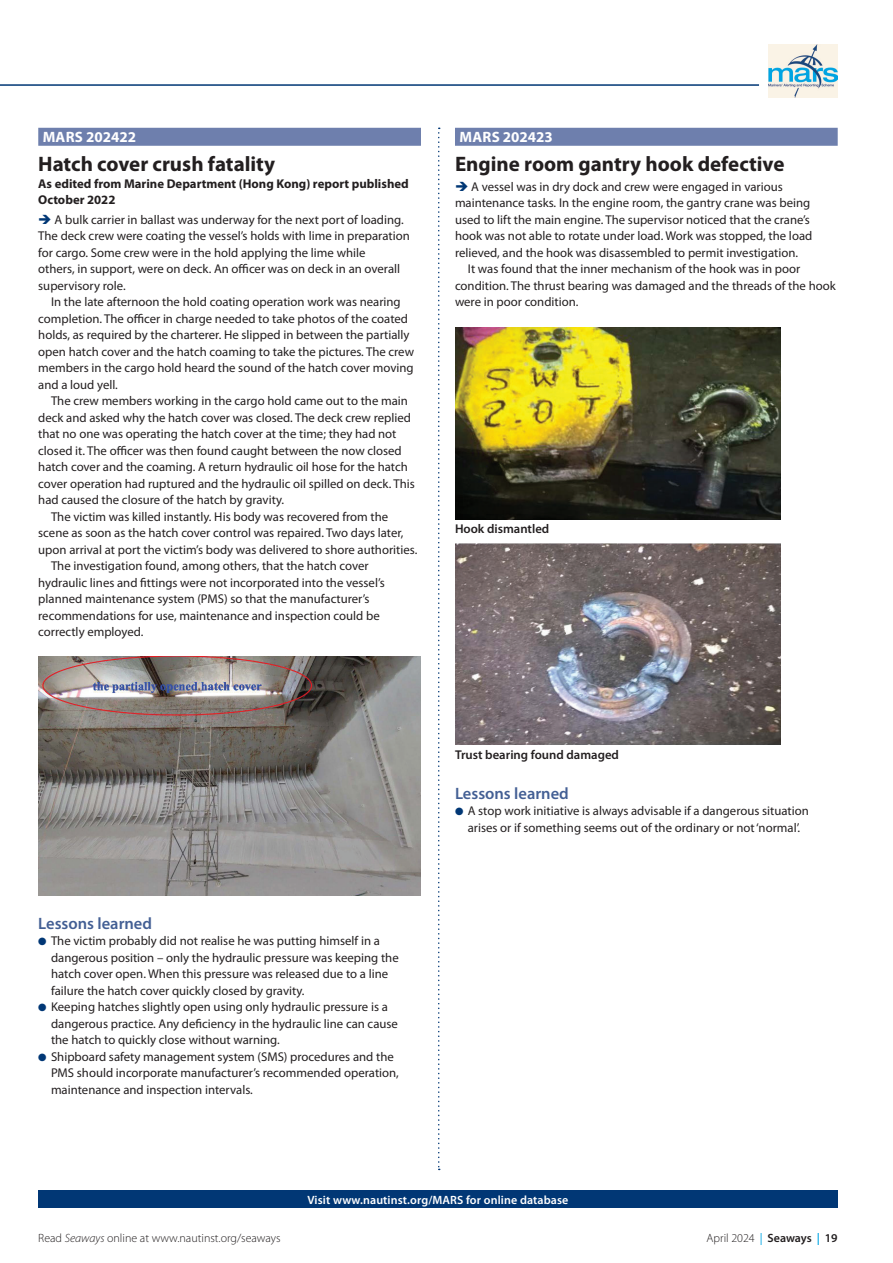
<style>
.page{position:relative;width:893px;height:1263px;background:#fff}
.page>*{position:absolute;margin:0;border:0;box-sizing:border-box;transform-origin:0 0}
.t1{font:700 21px "Myriad Pro";color:#231f20}
.t2{font:600 16.5px "Myriad Pro";color:#435f94}
.t3{font:700 15px "Myriad Pro";color:#fff}
.t4{font:12.75px/16.5px "Myriad Pro";color:#231f20}
.t5{font:700 12.75px/16.5px "Myriad Pro";color:#231f20}
.t6{font:600 12.75px "Myriad Pro";color:#231f20}
.t7{font:300 12px "Myriad Pro";color:#231f20}
.t8{font:600 12px "Myriad Pro";letter-spacing:.01em;color:#fff}
.s1{color:#013775}
.s2{font-style:italic}
.s3{font-weight:400;color:#00a5e3}
.s4{font-weight:600}
.s5{font-weight:600;color:#00a5e3}
</style>
<div class="page">
<hr style="left:0;top:84px;width:759px;height:2px;background:#013775">
<img style="left:768px;top:44px;width:70px;height:54px">
<svg style="left:438px;top:128px;width:2px;height:1042px"></svg>
<div style="left:455px;top:128px;width:383px;height:18px;background:#6e7fad"></div>
<div style="left:38px;top:128px;width:383px;height:18px;background:#6e7fad"></div>
<div style="left:38px;top:1191px;width:800px;height:17px;background:#013775"></div>
<img style="left:38px;top:656px;width:383px;height:240px">
<img style="left:455px;top:327px;width:326px;height:192px">
<img style="left:455px;top:544px;width:326px;height:200px">
<p class="t3" style="left:43px;top:127px;width:95px">MARS 202422</p>
<h1 class="t1" style="left:38px;top:151px;width:238px">Hatch cover crush fatality</h1>
<p class="t5" style="left:38px;top:175px;width:372px">As edited from Marine Department (Hong Kong) report published<br>October 2022</p>
<p class="t4" style="left:38px;top:211px;width:373px"><span class="s1">➔</span> A bulk carrier in ballast was underway for the next port of loading.<br>The deck crew were coating the vessel’s holds with lime in preparation for cargo. Some crew were in the hold applying the lime while<br>others, in support, were on deck. An officer was on deck in an overall supervisory role.</p>
<p class="t4" style="left:38px;top:294px;width:377px;text-indent:13px">In the late afternoon the hold coating operation work was nearing completion. The officer in charge needed to take photos of the coated holds, as required by the charterer. He slipped in between the partially open hatch cover and the hatch coaming to take the pictures. The crew members in the cargo hold heard the sound of the hatch cover moving and a loud yell.</p>
<p class="t4" style="left:51px;top:393px;width:358px">The crew members working in the cargo hold came out to the main</p>
<p class="t4" style="left:38px;top:409px;width:374px">deck and asked why the hatch cover was closed. The deck crew replied</p>
<p class="t4" style="left:38px;top:426px;width:360px">that no one was operating the hatch cover at the time; they had not</p>
<p class="t4" style="left:38px;top:442px;width:365px">closed it. The officer was then found caught between the now closed</p>
<p class="t4" style="left:38px;top:459px;width:371px">hatch cover and the coaming. A return hydraulic oil hose for the hatch</p>
<p class="t4" style="left:38px;top:475px;width:378px">cover operation had ruptured and the hydraulic oil spilled on deck. This</p>
<p class="t4" style="left:38px;top:492px;width:247px">had caused the closure of the hatch by gravity.</p>
<p class="t4" style="left:51px;top:508px;width:339px">The victim was killed instantly. His body was recovered from the</p>
<p class="t4" style="left:38px;top:525px;width:367px">scene as soon as the hatch cover control was repaired. Two days later,</p>
<p class="t4" style="left:38px;top:541px;width:381px">upon arrival at port the victim’s body was delivered to shore authorities.</p>
<p class="t4" style="left:51px;top:558px;width:319px">The investigation found, among others, that the hatch cover</p>
<p class="t4" style="left:38px;top:574px;width:348px">hydraulic lines and fittings were not incorporated into the vessel’s</p>
<p class="t4" style="left:38px;top:591px;width:333px">planned maintenance system (PMS) so that the manufacturer’s</p>
<p class="t4" style="left:38px;top:607px;width:343px">recommendations for use, maintenance and inspection could be</p>
<p class="t4" style="left:38px;top:624px;width:107px">correctly employed.</p>
<p class="t3" style="left:459px;top:127px;width:95px">MARS 202423</p>
<h1 class="t1" style="left:455px;top:151px;width:331px">Engine room gantry hook defective</h1>
<p class="t4" style="left:455px;top:178px;width:359px"><span class="s1">➔</span> A vessel was in dry dock and crew were engaged in various maintenance tasks. In the engine room, the gantry crane was being used to lift the main engine. The supervisor noticed that the crane’s hook was not able to rotate under load. Work was stopped, the load relieved, and the hook was disassembled to permit investigation.</p>
<p class="t4" style="left:455px;top:261px;width:382px;text-indent:13px">It was found that the inner mechanism of the hook was in poor condition. The thrust bearing was damaged and the threads of the hook were in poor condition.</p>
<p class="t6" style="left:455px;top:520px;width:96px">Hook dismantled</p>
<p class="t2" style="left:38px;top:913px;width:115px">Lessons learned</p>
<p class="t4" style="left:51px;top:932px;width:349px;text-indent:-13px"><span class="s1">●</span> The victim probably did not realise he was putting himself in a dangerous position – only the hydraulic pressure was keeping the hatch cover open. When this pressure was released due to a line failure the hatch cover quickly closed by gravity.</p>
<p class="t4" style="left:51px;top:998px;width:348px;text-indent:-13px"><span class="s1">●</span> Keeping hatches slightly open using only hydraulic pressure is a dangerous practice. Any deficiency in the hydraulic line can cause the hatch to quickly close without warning.</p>
<p class="t4" style="left:51px;top:1048px;width:349px;text-indent:-13px"><span class="s1">●</span> Shipboard safety management system (SMS) procedures and the<br>PMS should incorporate manufacturer’s recommended operation, maintenance and inspection intervals.</p>
<p class="t6" style="left:455px;top:746px;width:166px">Trust bearing found damaged</p>
<p class="t2" style="left:455px;top:783px;width:115px">Lessons learned</p>
<p class="t4" style="left:455px;top:803px;width:355px;text-align:center"><span class="s1">●</span> A stop work initiative is always advisable if a dangerous situation arises or if something seems out of the ordinary or not ‘normal’.</p>
<p class="t8" style="left:307px;top:1192px;width:262px">Visit www.nautinst.org/MARS for online database</p>
<p class="t7" style="left:38px;top:1231px;width:244px">Read <span class="s2">Seaways</span> online at www.nautinst.org/seaways</p>
<p class="t7" style="left:706px;top:1231px;width:133px">April 2024 <span class="s3">|</span> <span class="s4">Seaways</span> <span class="s5">|</span> <span class="s4">19</span></p>
</div>
